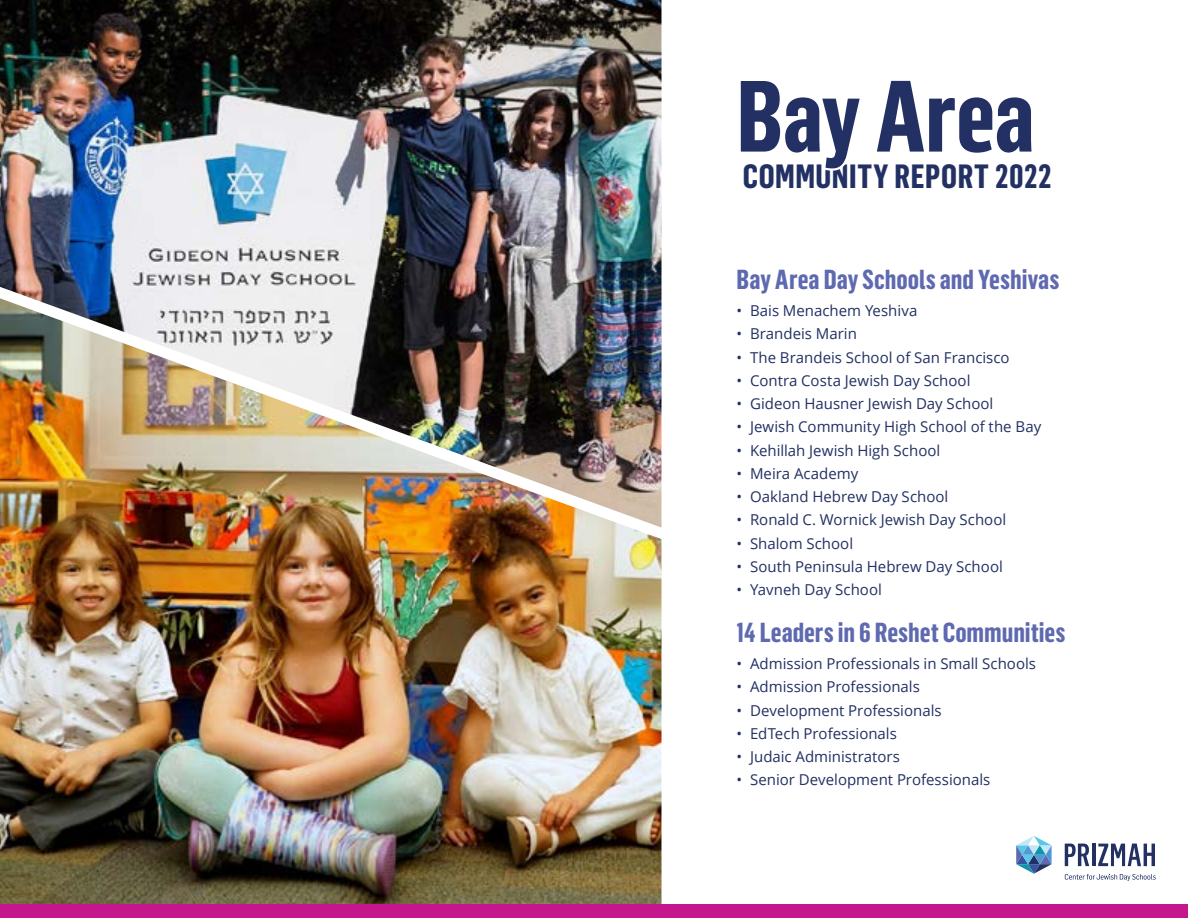
<style>
.page{position:relative;width:1188px;height:918px;background:#fff}
.page>*{position:absolute;margin:0;border:0;box-sizing:border-box;transform-origin:0 0}
.t1{font:700 99px "Flama Condensed";letter-spacing:-.01em;color:#223063}
.t2{font:700 33px "Flama Condensed";letter-spacing:.015em;color:#223063}
.t3{font:700 27px "Flama Condensed";color:#5e69b0}
.t4{font:15px "Open Sans";color:#223063}
</style>
<div class="page">
<img style="left:0;top:0;width:662px;height:298px">
<img style="left:0;top:298px;width:662px;height:606px">
<svg style="left:1065px;top:844px;width:24px;height:22px"></svg>
<svg style="left:1098px;top:844px;width:57px;height:22px"></svg>
<hr style="left:1092px;top:844px;width:4px;height:22px;background:#223063">
<svg style="left:1065px;top:874px;width:91px;height:7px"></svg>
<svg style="left:1016px;top:836px;width:36px;height:38px"></svg>
<div style="left:0;top:904px;width:1188px;height:14px;background:#c6168d"></div>
<h1 class="t1" style="left:737px;top:54px;width:300px">Bay Area</h1>
<h2 class="t2" style="left:743px;top:155px;width:310px">COMMUNITY REPORT 2022</h2>
<h3 class="t3" style="left:737px;top:263px;width:324px">Bay Area Day Schools and Yeshivas</h3>
<p class="t4" style="left:737px;top:300px;width:182px">• Bais Menachem Yeshiva</p>
<p class="t4" style="left:737px;top:324px;width:122px">• Brandeis Marin</p>
<p class="t4" style="left:737px;top:347px;width:275px">• The Brandeis School of San Francisco</p>
<p class="t4" style="left:737px;top:370px;width:235px">• Contra Costa Jewish Day School</p>
<p class="t4" style="left:737px;top:393px;width:258px">• Gideon Hausner Jewish Day School</p>
<p class="t4" style="left:737px;top:417px;width:306px">• Jewish Community High School of the Bay</p>
<p class="t4" style="left:737px;top:440px;width:205px">• Kehillah Jewish High School</p>
<p class="t4" style="left:737px;top:463px;width:123px">• Meira Academy</p>
<p class="t4" style="left:737px;top:486px;width:213px">• Oakland Hebrew Day School</p>
<p class="t4" style="left:737px;top:510px;width:271px">• Ronald C. Wornick Jewish Day School</p>
<p class="t4" style="left:737px;top:533px;width:118px">• Shalom School</p>
<p class="t4" style="left:737px;top:556px;width:268px">• South Peninsula Hebrew Day School</p>
<p class="t4" style="left:737px;top:579px;width:147px">• Yavneh Day School</p>
<h3 class="t3" style="left:737px;top:616px;width:330px">14 Leaders in 6 Reshet Communities</h3>
<p class="t4" style="left:737px;top:653px;width:301px">• Admission Professionals in Small Schools</p>
<p class="t4" style="left:737px;top:677px;width:185px">• Admission Professionals</p>
<p class="t4" style="left:737px;top:700px;width:207px">• Development Professionals</p>
<p class="t4" style="left:737px;top:723px;width:162px">• EdTech Professionals</p>
<p class="t4" style="left:737px;top:746px;width:165px">• Judaic Administrators</p>
<p class="t4" style="left:737px;top:770px;width:255px">• Senior Development Professionals</p>
</div>
